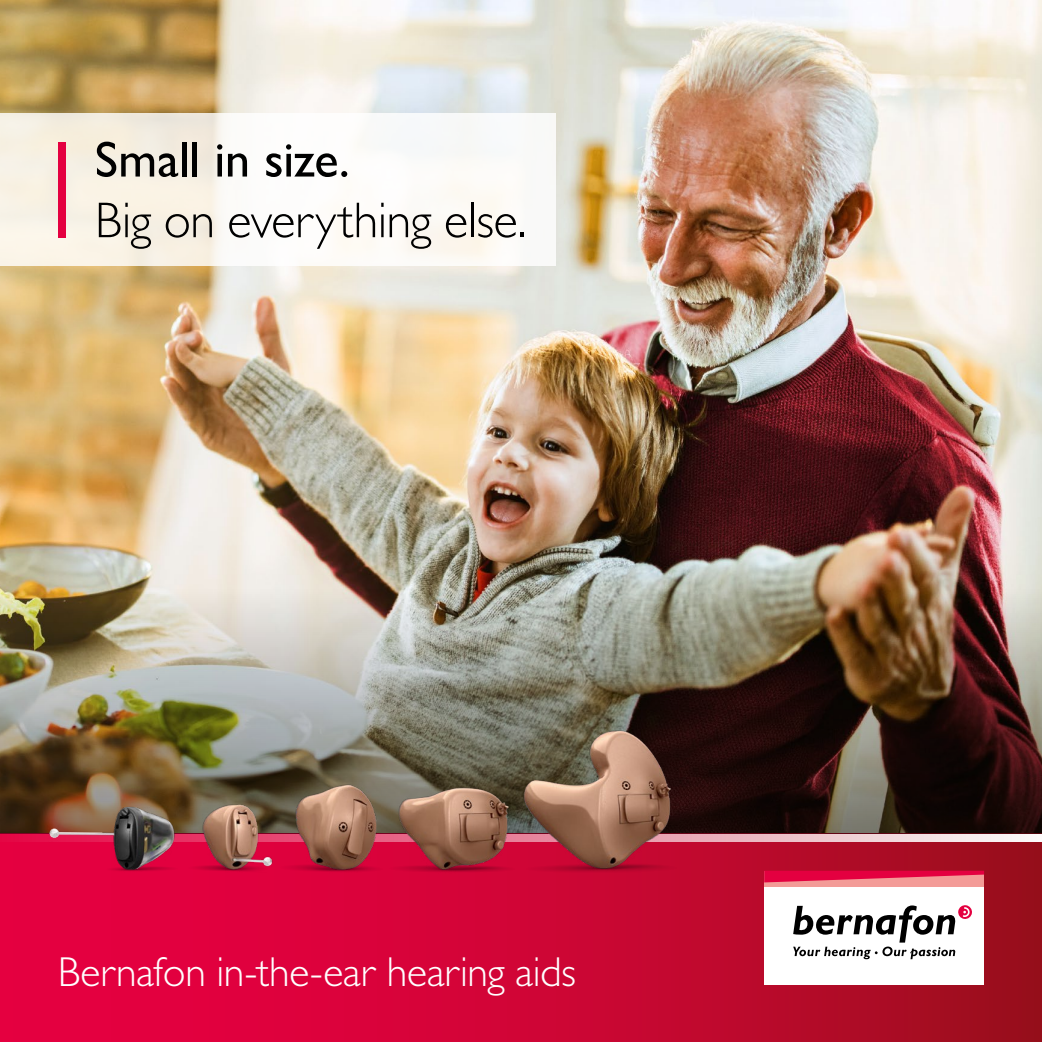
<style>
.page{position:relative;width:1042px;height:1042px;background:#fff}
.page>*{position:absolute;margin:0;border:0;box-sizing:border-box;transform-origin:0 0}
.t1{font:300 50.57px "Gill Sans MT Pro";letter-spacing:-.01em;color:#000}
.t2{font:500 50.57px "Gill Sans MT Pro";letter-spacing:-.01em;color:#000}
.t3{font:300 42px "Gill Sans MT Pro";letter-spacing:-.005em;color:#fff}
</style>
<div class="page">
<img style="left:0;top:0;width:1042px;height:521px">
<div style="left:0;top:833px;width:1042px;height:209px;background:linear-gradient(to right,#f10045,#a31223)"></div>
<img style="left:0;top:521px;width:1042px;height:312px">
<svg style="left:0;top:833px;width:1042px;height:8px;background:#deb0b9"></svg>
<div style="left:764px;top:882px;width:220px;height:103px;background:#fff"></div>
<div style="left:764px;top:871px;width:220px;height:15px;background:#f39b97"></div>
<svg style="left:764px;top:871px;width:220px;height:11px"></svg>
<svg style="left:793px;top:905px;width:179px;height:54px"></svg>
<img style="left:511px;top:729px;width:171px;height:147px">
<img style="left:241px;top:769px;width:190px;height:110px">
<img style="left:17px;top:797px;width:190px;height:80px">
<img style="left:367px;top:774px;width:172px;height:103px">
<img style="left:142px;top:792px;width:191px;height:80px">
<svg style="left:0;top:113px;width:555px;height:153px;fill:#faf9f6"></svg>
<div style="left:58px;top:142px;width:8px;height:95px;background:#e40040"></div>
<p class="t2" style="left:95px;top:129px;width:256px">Small in size.</p>
<p class="t1" style="left:95px;top:190px;width:433px">Big on everything else.</p>
<p class="t3" style="left:58px;top:947px;width:519px">Bernafon in-the-ear hearing aids</p>
</div>
